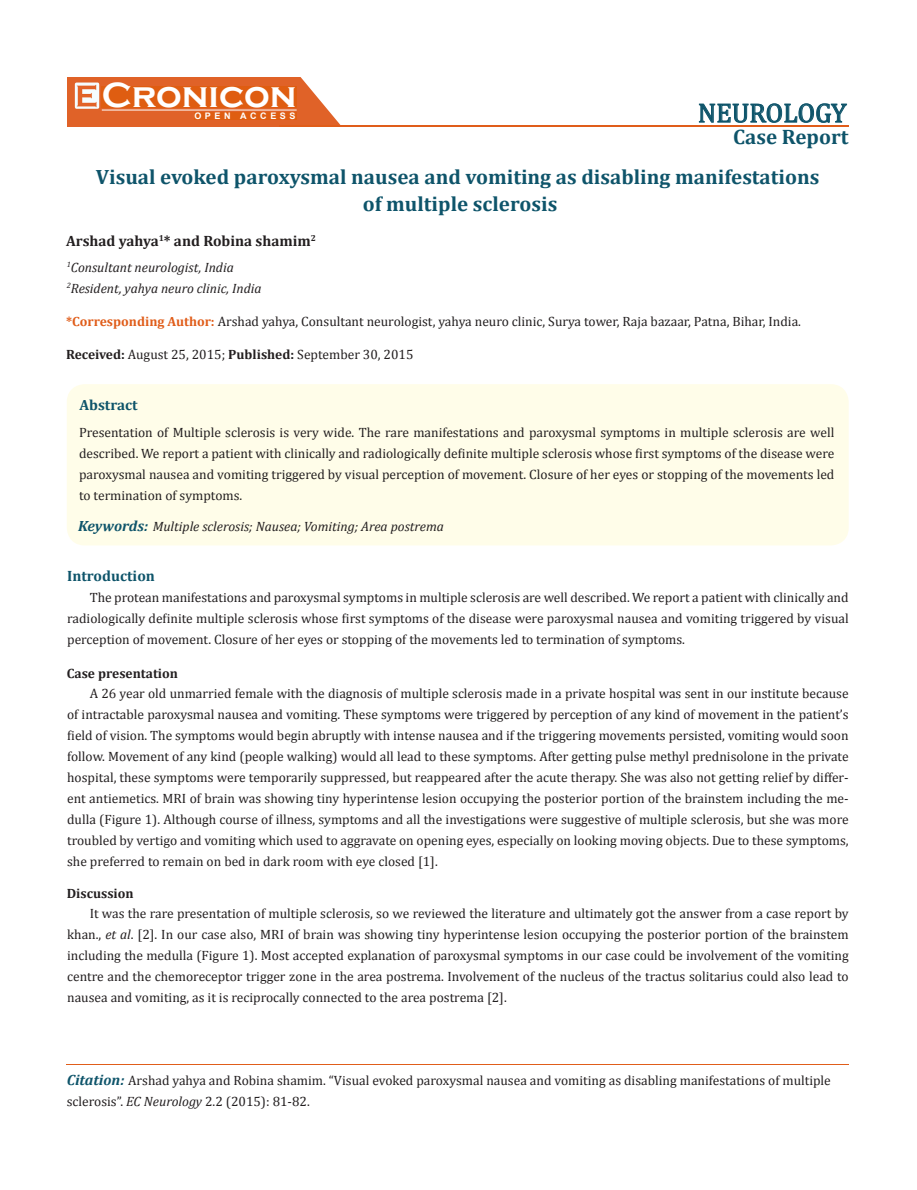
<style>
.page{position:relative;width:917px;height:1190px;background:#fff}
.page>*{position:absolute;margin:0;border:0;box-sizing:border-box;transform-origin:0 0}
.t1{font:700 36px "Copperplate Gothic";color:#fff}
.t2{font:27px "Cambria";color:#0e546a}
.t3{font:700 21px "Cambria";color:#0e546a}
.t4{font:700 20.85px "Cambria";color:#0e546a}
.t5{font:700 15px "Cambria";color:#231f20}
.t6{font:700 15px "Cambria";color:#0e546a}
.t7{font:700 14.85px "Cambria";color:#0e546a}
.t8{font:13.5px/21px "Cambria";color:#231f20;text-align:justify}
.t9{font:italic 13.5px "Cambria";color:#231f20}
.t10{font:700 13.5px "Cambria";color:#231f20}
.t11{font:700 9px "Arial";letter-spacing:.4em;color:#fff}
.s1{font-weight:700;font-size:13.35px;color:#e05d1a}
.s2{font-weight:700}
.s3{font-weight:700;font-size:14.85px;color:#0e546a}
.s4{font-style:italic}
.s5{font-weight:700;font-style:italic;font-size:14.85px;color:#0e546a}
</style>
<div class="page">
<div style="left:67px;top:77px;width:290px;height:49px;background:#e06228"></div>
<svg style="left:300px;top:77px;width:57px;height:48px"></svg>
<img style="left:75px;top:82px;width:24px;height:27px">
<div style="left:102px;top:86px;width:195px;height:22px;background:#df5d11"></div>
<div style="left:194px;top:112px;width:103px;height:8px;background:#df5d11"></div>
<svg style="left:698px;top:103px;width:149px;height:20px"></svg>
<hr style="left:102px;top:110px;width:194px;height:1px;background:#fff">
<div style="left:71px;top:388px;width:774px;height:154px;background:#fffde9;border-radius:14px"></div>
<div style="left:67px;top:384px;width:781px;height:161px;border:8px solid #fffde9;border-radius:14px"></div>
<hr style="left:279px;top:125px;width:569px;height:1px;background:#e05d1a">
<hr style="left:67px;top:1064px;width:781px;height:1px;background:#e05d1a">
<p class="t1" style="left:102px;top:75px;width:196px">Cronicon</p>
<p class="t11" style="left:194px;top:110px;width:103px">OPEN ACCESS</p>
<p class="t2" style="left:698px;top:97px;width:150px">NEUROLOGY</p>
<p class="t3" style="left:733px;top:122px;width:117px">Case Report</p>
<p class="t4" style="left:96px;top:162px;width:725px">Visual evoked paroxysmal nausea and vomiting as disabling manifestations</p>
<p class="t4" style="left:363px;top:189px;width:196px">of multiple sclerosis</p>
<p class="t5" style="left:66px;top:230px;width:251px">Arshad yahya<sup>1</sup>* and Robina shamim<sup>2</sup></p>
<p class="t9" style="left:67px;top:257px;width:168px"><sup>1</sup>Consultant neurologist, India</p>
<p class="t9" style="left:67px;top:278px;width:196px"><sup>2</sup>Resident, yahya neuro clinic, India</p>
<p class="t8" style="left:66px;top:311px;width:736px"><span class="s1">*Corresponding Author:</span> Arshad yahya, Consultant neurologist, yahya neuro clinic, Surya tower, Raja bazaar, Patna, Bihar, India.</p>
<p class="t8" style="left:66px;top:344px;width:349px"><span class="s2">Received:</span> August 25, 2015; <span class="s2">Published:</span> September 30, 2015</p>
<p class="t7" style="left:80px;top:394px;width:60px">Abstract</p>
<p class="t8" style="left:79px;top:421px;width:756px">Presentation of Multiple sclerosis is very wide. The rare manifestations and paroxysmal symptoms in multiple sclerosis are well described. We report a patient with clinically and radiologically definite multiple sclerosis whose first symptoms of the disease were paroxysmal nausea and vomiting triggered by visual perception of movement. Closure of her eyes or stopping of the movements led to termination of symptoms.</p>
<p class="t9" style="left:78px;top:517px;width:367px"><span class="s3">Keywords:</span> Multiple sclerosis; Nausea; Vomiting; Area postrema</p>
<p class="t6" style="left:67px;top:565px;width:89px">Introduction</p>
<p class="t8" style="left:67px;top:586px;width:783px;text-indent:22px">The protean manifestations and paroxysmal symptoms in multiple sclerosis are well described. We report a patient with clinically and radiologically definite multiple sclerosis whose first symptoms of the disease were paroxysmal nausea and vomiting triggered by visual perception of movement. Closure of her eyes or stopping of the movements led to termination of symptoms.</p>
<p class="t10" style="left:67px;top:663px;width:113px">Case presentation</p>
<p class="t8" style="left:67px;top:682px;width:783px;text-indent:22px">A 26 year old unmarried female with the diagnosis of multiple sclerosis made in a private hospital was sent in our institute because of intractable paroxysmal nausea and vomiting. These symptoms were triggered by perception of any kind of movement in the patient’s field of vision. The symptoms would begin abruptly with intense nausea and if the triggering movements persisted, vomiting would soon follow. Movement of any kind (people walking) would all lead to these symptoms. After getting pulse methyl prednisolone in the private hospital, these symptoms were temporarily suppressed, but reappeared after the acute therapy. She was also not getting relief by differ&shy;ent antiemetics. MRI of brain was showing tiny hyperintense lesion occupying the posterior portion of the brainstem including the me&shy;dulla (Figure 1). Although course of illness, symptoms and all the investigations were suggestive of multiple sclerosis, but she was more troubled by vertigo and vomiting which used to aggravate on opening eyes, especially on looking moving objects. Due to these symptoms, she preferred to remain on bed in dark room with eye closed [1].</p>
<p class="t10" style="left:67px;top:884px;width:68px">Discussion</p>
<p class="t8" style="left:67px;top:903px;width:783px;text-indent:22px">It was the rare presentation of multiple sclerosis, so we reviewed the literature and ultimately got the answer from a case report by khan., <span class="s4">et al</span>. [2]. In our case also, MRI of brain was showing tiny hyperintense lesion occupying the posterior portion of the brainstem including the medulla (Figure 1). Most accepted explanation of paroxysmal symptoms in our case could be involvement of the vomiting centre and the chemoreceptor trigger zone in the area postrema. Involvement of the nucleus of the tractus solitarius could also lead to nausea and vomiting, as it is reciprocally connected to the area postrema [2].</p>
<p class="t8" style="left:67px;top:1069px;width:765px"><span class="s5">Citation:</span> Arshad yahya and Robina shamim. “Visual evoked paroxysmal nausea and vomiting as disabling manifestations of multiple sclerosis”. <span class="s4">EC Neurology</span> 2.2 (2015): 81-82.</p>
</div>
